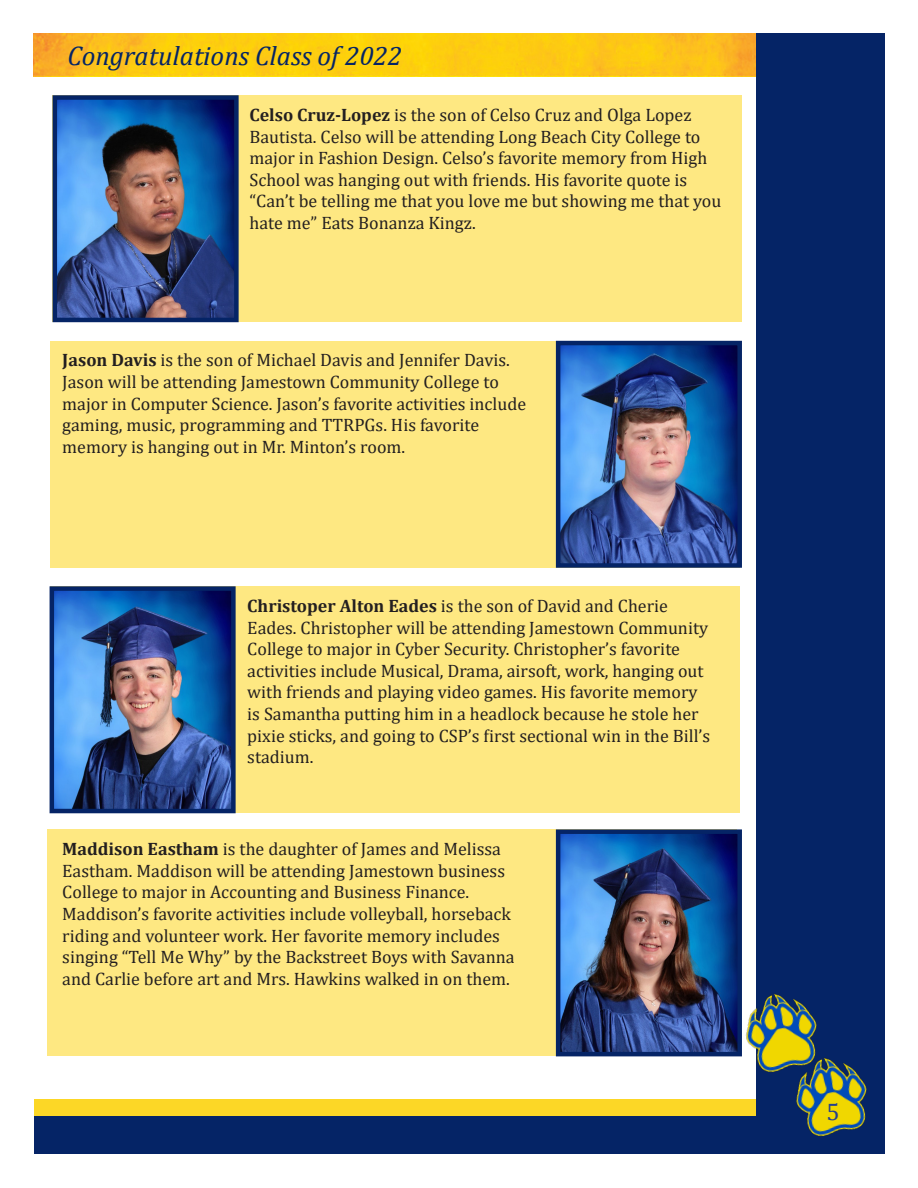
<style>
.page{position:relative;width:918px;height:1188px;background:#fff}
.page>*{position:absolute;margin:0;border:0;box-sizing:border-box;transform-origin:0 0}
.t1{font:italic 27px "Cambria";color:#052466}
.t2{font:24px "Cambria";color:#253f8e}
.t3{font:18px/21.6px "Cambria";color:#231f20}
.s1{font-weight:700}
</style>
<div class="page">
<div style="left:34px;top:1099px;width:726px;height:18px;background:#fcd726"></div>
<img style="left:34px;top:34px;width:722px;height:43px">
<div style="left:756px;top:34px;width:128px;height:1120px;background:#052466"></div>
<div style="left:34px;top:1117px;width:849px;height:37px;background:#052466"></div>
<img style="left:796px;top:1063px;width:71px;height:74px">
<img style="left:727px;top:993px;width:107px;height:94px">
<div style="left:53px;top:95px;width:689px;height:227px;background:#fee882"></div>
<div style="left:50px;top:341px;width:690px;height:227px;background:#fee882"></div>
<div style="left:50px;top:586px;width:690px;height:227px;background:#fee882"></div>
<div style="left:48px;top:829px;width:689px;height:227px;background:#fee882"></div>
<img style="left:58px;top:100px;width:176px;height:217px">
<div style="left:53px;top:95px;width:186px;height:227px;border:4px solid #052466"></div>
<img style="left:561px;top:346px;width:176px;height:217px">
<div style="left:556px;top:341px;width:186px;height:227px;border:4px solid #052466"></div>
<img style="left:55px;top:591px;width:176px;height:217px">
<div style="left:50px;top:586px;width:186px;height:227px;border:4px solid #052466"></div>
<img style="left:561px;top:834px;width:176px;height:217px">
<div style="left:556px;top:829px;width:186px;height:227px;border:4px solid #052466"></div>
<p class="t1" style="left:68px;top:37px;width:336px">Congratulations Class of 2022</p>
<p class="t3" style="left:249px;top:104px;width:473px"><span class="s1">Celso Cruz-Lopez</span> is the son of Celso Cruz and Olga Lopez Bautista. Celso will be attending Long Beach City College to major in Fashion Design. Celso’s favorite memory from High School was hanging out with friends. His favorite quote is “Can’t be telling me that you love me but showing me that you hate me” Eats Bonanza Kingz.</p>
<p class="t3" style="left:62px;top:349px;width:465px"><span class="s1">Jason Davis</span> is the son of Michael Davis and Jennifer Davis.<br>Jason will be attending Jamestown Community College to major in Computer Science. Jason’s favorite activities include gaming, music, programming and TTRPGs. His favorite memory is hanging out in Mr. Minton’s room.</p>
<p class="t3" style="left:247px;top:595px;width:465px"><span class="s1">Christoper Alton Eades</span> is the son of David and Cherie Eades. Christopher will be attending Jamestown Community College to major in Cyber Security. Christopher’s favorite activities include Musical, Drama, airsoft, work, hanging out with friends and playing video games. His favorite memory is Samantha putting him in a headlock because he stole her pixie sticks, and going to CSP’s first sectional win in the Bill’s stadium.</p>
<p class="t3" style="left:62px;top:838px;width:454px"><span class="s1">Maddison Eastham</span> is the daughter of James and Melissa Eastham. Maddison will be attending Jamestown business College to major in Accounting and Business Finance.<br>Maddison’s favorite activities include volleyball, horseback riding and volunteer work. Her favorite memory includes singing “Tell Me Why” by the Backstreet Boys with Savanna and Carlie before art and Mrs. Hawkins walked in on them.</p>
<p class="t2" style="left:826px;top:1097px;width:15px">5</p>
</div>
